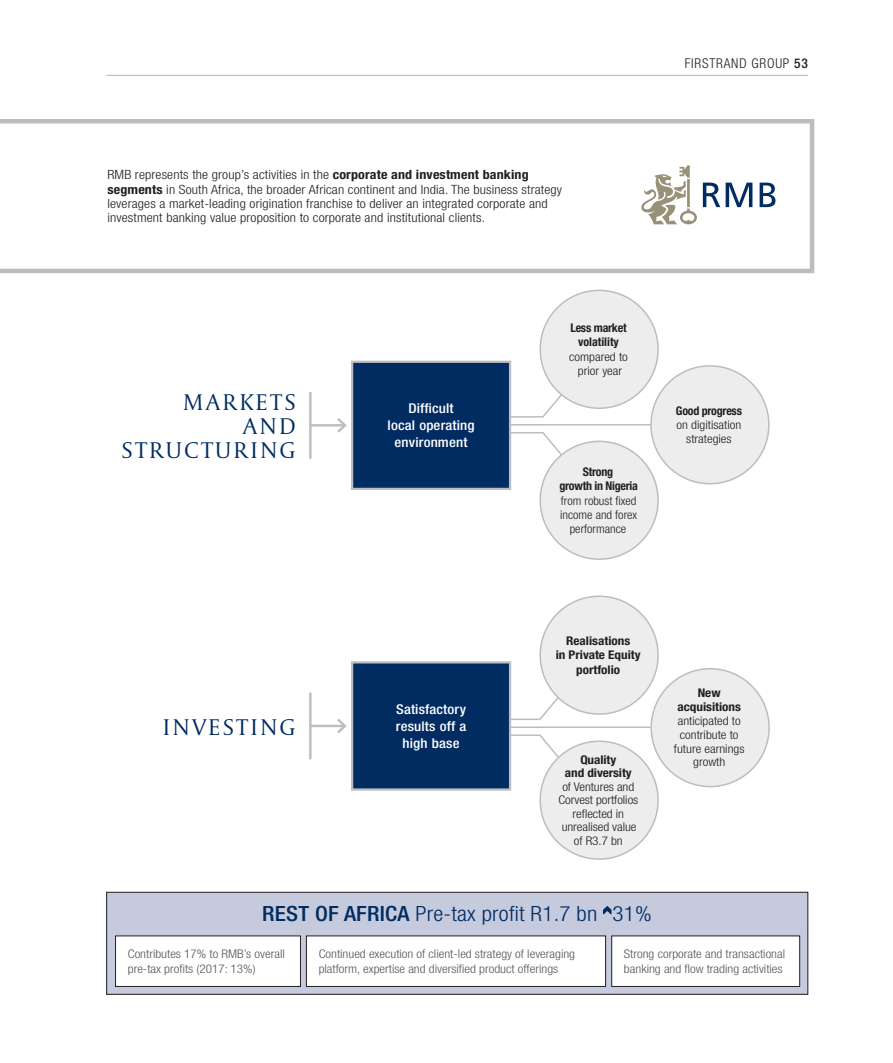
<style>
.page{position:relative;width:893px;height:1063px;background:#fff}
.page>*{position:absolute;margin:0;border:0;box-sizing:border-box;transform-origin:0 0}
.t1{font:300 24px/24px "Capitolium 2";letter-spacing:.09em;color:#002c62;text-align:right}
.t2{font:300 condensed 21px "Helvetica Neue LT Std";letter-spacing:.01em;color:#002c62;scale:1.1 1}
.t3{font:500 condensed 13.5px/16.8px "Helvetica Neue LT Std";letter-spacing:.01em;color:#fff;text-align:center;scale:1.1 1}
.t4{font:300 condensed 13.5px "Helvetica Neue LT Std";letter-spacing:.06em;color:#231f20}
.t5{font:300 condensed 12.75px/14.2px "Helvetica Neue LT Std";letter-spacing:.01em;color:#231f20;scale:1.1 1}
.t6{font:300 condensed 12px/14.2px "Helvetica Neue LT Std";color:#57585a;scale:1.1 1}
.t7{font:300 condensed 12px/13.5px "Helvetica Neue LT Std";color:#231f20;text-align:center;scale:1.1 1}
.t8{font:700 condensed 12px/14.2px "Helvetica Neue LT Std";letter-spacing:-.005em;color:#231f20;text-align:center;scale:1.1 1}
.t9{font:700 condensed 12px/14.2px "Helvetica Neue LT Std";letter-spacing:-.005em;color:#231f20;text-align:center}
.t10{font:300 condensed 12px/14.2px "Helvetica Neue LT Std";color:#231f20;text-align:center;scale:1.05 1}
.s1{font-weight:500}
.s2{font-weight:700}
</style>
<div class="page">
<hr style="left:106px;top:75px;width:702px;height:1px;background:#bcbdc0">
<svg style="left:0;top:119px;width:814px;height:154px"></svg>
<svg style="left:703px;top:183px;width:72px;height:24px"></svg>
<svg style="left:638px;top:165px;width:59px;height:59px"></svg>
<div style="left:107px;top:892px;width:701px;height:102px;background:#c5cadd"></div>
<div style="left:106px;top:892px;width:702px;height:103px;border:1px solid #231f20"></div>
<div style="left:116px;top:936px;width:184px;height:50px;background:#fff"></div>
<div style="left:115px;top:936px;width:186px;height:51px;border:1px solid #231f20"></div>
<div style="left:612px;top:936px;width:188px;height:50px;background:#fff"></div>
<div style="left:611px;top:936px;width:189px;height:51px;border:1px solid #231f20"></div>
<div style="left:306px;top:936px;width:300px;height:50px;background:#fff"></div>
<div style="left:306px;top:936px;width:300px;height:51px;border:1px solid #231f20"></div>
<svg style="left:603px;top:906px;width:8px;height:9px"></svg>
<hr style="left:510px;top:424px;width:143px;height:2px;background:#bcbdc0">
<svg style="left:511px;top:393px;width:52px;height:25px"></svg>
<svg style="left:511px;top:431px;width:52px;height:26px"></svg>
<hr style="left:309px;top:392px;width:3px;height:67px;background:#bcbdc0">
<hr style="left:311px;top:424px;width:34px;height:3px;background:#bcbdc0">
<svg style="left:335px;top:418px;width:12px;height:15px"></svg>
<div style="left:540px;top:290px;width:118px;height:118px;background:#ededee;border-radius:50%"></div>
<div style="left:539px;top:290px;width:120px;height:119px;border:2px solid #bcbdc0;border-radius:50%"></div>
<div style="left:651px;top:366px;width:118px;height:118px;background:#ededee;border-radius:50%"></div>
<div style="left:650px;top:365px;width:120px;height:119px;border:2px solid #bcbdc0;border-radius:50%"></div>
<div style="left:540px;top:441px;width:118px;height:118px;background:#ededee;border-radius:50%"></div>
<div style="left:539px;top:441px;width:120px;height:119px;border:2px solid #bcbdc0;border-radius:50%"></div>
<hr style="left:507px;top:727px;width:143px;height:1px;background:#bcbdc0">
<svg style="left:511px;top:695px;width:49px;height:26px"></svg>
<svg style="left:511px;top:734px;width:49px;height:25px"></svg>
<hr style="left:309px;top:693px;width:3px;height:66px;background:#bcbdc0">
<hr style="left:311px;top:725px;width:34px;height:2px;background:#bcbdc0">
<svg style="left:335px;top:719px;width:12px;height:14px"></svg>
<div style="left:540px;top:596px;width:118px;height:118px;background:#ededee;border-radius:50%"></div>
<div style="left:539px;top:596px;width:120px;height:119px;border:2px solid #bcbdc0;border-radius:50%"></div>
<div style="left:540px;top:741px;width:118px;height:118px;background:#ededee;border-radius:50%"></div>
<div style="left:539px;top:740px;width:120px;height:120px;border:2px solid #bcbdc0;border-radius:50%"></div>
<div style="left:651px;top:669px;width:118px;height:118px;background:#ededee;border-radius:50%"></div>
<div style="left:650px;top:668px;width:120px;height:119px;border:2px solid #bcbdc0;border-radius:50%"></div>
<div style="left:352px;top:662px;width:158px;height:128px;background:#002c62"></div>
<div style="left:351px;top:661px;width:160px;height:130px;border:2px solid #bcbdc0"></div>
<div style="left:352px;top:362px;width:158px;height:127px;background:#002c62"></div>
<div style="left:351px;top:361px;width:160px;height:129px;border:2px solid #bcbdc0"></div>
<p class="t4" style="left:685px;top:56px;width:125px">FIRSTRAND GROUP <span class="s1">53</span></p>
<p class="t5" style="left:107px;top:168px;width:415px">RMB represents the group’s activities in the <span class="s2">corporate and investment banking segments</span> in South Africa, the broader African continent and India. The business strategy leverages a market-leading origination franchise to deliver an integrated corporate and investment banking value proposition to corporate and institutional clients.</p>
<h1 class="t1" style="left:122px;top:390px;width:176px">MARKETS<br>AND<br>STRUCTURING</h1>
<p class="t3" style="left:388px;top:400px;width:81px">Difficult<br>local operating environment</p>
<p class="t9" style="left:570px;top:321px;width:58px">Less market volatility</p>
<p class="t7" style="left:569px;top:349px;width:55px;line-height:14.2px">compared to prior year</p>
<p class="t9" style="left:559px;top:465px;width:80px">Strong<br>growth in Nigeria</p>
<p class="t10" style="left:560px;top:493px;width:75px">from robust fixed income and forex performance</p>
<p class="t9" style="left:676px;top:403px;width:68px">Good progress</p>
<p class="t7" style="left:677px;top:418px;width:60px;line-height:14.2px">on digitisation strategies</p>
<h1 class="t1" style="left:163px;top:714px;width:134px">INVESTING</h1>
<p class="t3" style="left:396px;top:701px;width:65px">Satisfactory results off a high base</p>
<p class="t8" style="left:556px;top:634px;width:79px">Realisations<br>in Private Equity portfolio</p>
<p class="t8" style="left:565px;top:753px;width:62px;line-height:13.5px">Quality<br>and diversity</p>
<p class="t7" style="left:558px;top:780px;width:74px">of Ventures and<br>Corvest portfolios reflected in unrealised value of R3.7 bn</p>
<p class="t8" style="left:677px;top:686px;width:59px;line-height:13.8px">New acquisitions</p>
<p class="t7" style="left:674px;top:714px;width:66px">anticipated to contribute to future earnings growth</p>
<h2 class="t2" style="left:262px;top:902px;width:356px"><span class="s1">REST OF AFRICA</span> Pre-tax profit R1.7 bn 31%</h2>
<p class="t6" style="left:128px;top:947px;width:144px">Contributes 17% to RMB’s overall pre-tax profits (2017: 13%)</p>
<p class="t6" style="left:624px;top:947px;width:148px">Strong corporate and transactional banking and flow trading activities</p>
<p class="t6" style="left:319px;top:947px;width:235px">Continued execution of client-led strategy of leveraging platform, expertise and diversified product offerings</p>
</div>
